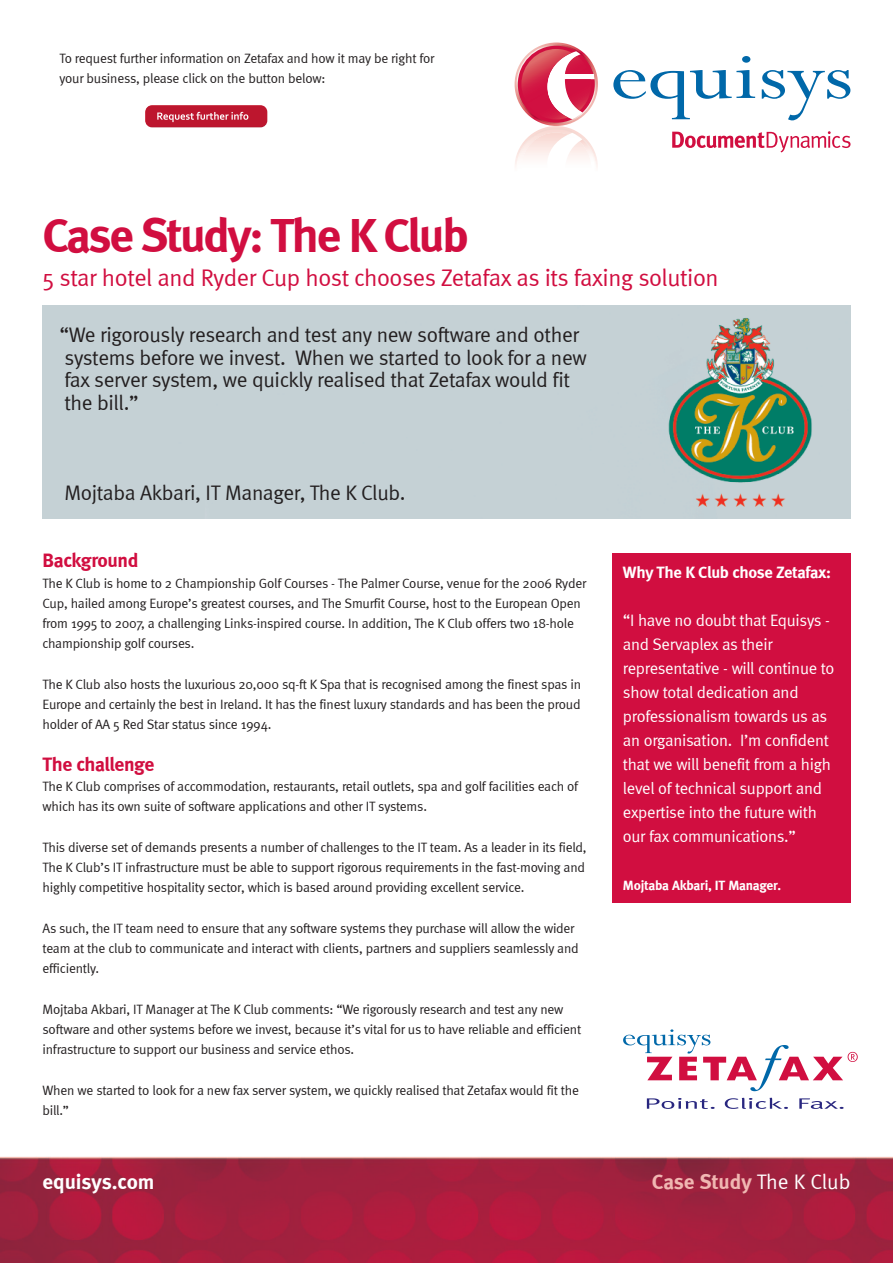
<style>
.page{position:relative;width:893px;height:1263px;background:#fff}
.page>*{position:absolute;margin:0;border:0;box-sizing:border-box;transform-origin:0 0}
.t1{font:700 48px "Meta";letter-spacing:-.045em;color:#d10e40}
.t2{font:24px "Meta";letter-spacing:-.015em;color:#d10e40}
.t3{font:21px/22.5px "Meta";letter-spacing:-.015em;color:#231f20}
.t4{font:700 21px "Meta";color:#f0b7b2}
.t5{font:700 21px "Meta";color:#fff}
.t6{font:700 19.5px "Meta";letter-spacing:-.025em;color:#d10e40}
.t7{font:16.5px/24px "Meta";letter-spacing:-.015em;color:#fff}
.t8{font:700 16.5px "Meta";letter-spacing:-.015em;color:#fff}
.t9{font:13.5px/20.2px "Meta";letter-spacing:-.015em;color:#231f20}
.t10{font:700 13.5px "Meta";letter-spacing:-.015em;color:#fff}
.s1{font-weight:400;color:#fff}
</style>
<div class="page">
<svg style="left:514px;top:126px;width:84px;height:83px"></svg>
<svg style="left:518px;top:129px;width:77px;height:77px"></svg>
<svg style="left:613px;top:56px;width:142px;height:63px"></svg>
<svg style="left:762px;top:70px;width:88px;height:50px"></svg>
<svg style="left:515px;top:43px;width:83px;height:83px"></svg>
<svg style="left:518px;top:46px;width:77px;height:77px"></svg>
<hr style="left:553px;top:75px;width:41px;height:4px;background:#fff">
<svg style="left:672px;top:131px;width:178px;height:21px"></svg>
<img style="left:0;top:1157px;width:893px;height:106px">
<img style="left:43px;top:305px;width:807px;height:213px">
<div style="left:612px;top:553px;width:238px;height:350px;background:#d10e40"></div>
<svg style="left:623px;top:1029px;width:235px;height:62px"></svg>
<svg style="left:647px;top:1098px;width:68px;height:11px"></svg>
<svg style="left:725px;top:1098px;width:63px;height:11px"></svg>
<svg style="left:799px;top:1098px;width:45px;height:11px"></svg>
<img style="left:145px;top:105px;width:123px;height:23px">
<img style="left:145px;top:105px;width:122px;height:23px;border-radius:7px">
<img style="left:157px;top:113px;width:31px;height:9px">
<p class="t9" style="left:60px;top:49px;width:376px">To request further information on Zetafax and how it may be right for your business, please click on the button below:</p>
<h1 class="t1" style="left:43px;top:216px;width:428px">Case Study: The K Club</h1>
<h2 class="t2" style="left:43px;top:268px;width:678px">5 star hotel and Ryder Cup host chooses Zetafax as its faxing solution</h2>
<h3 class="t3" style="left:60px;top:326px;width:529px">“We rigorously research and test any new software and other systems before we invest. When we started to look for a new fax server system, we quickly realised that Zetafax would fit the bill.”</h3>
<h3 class="t3" style="left:64px;top:483px;width:343px">Mojtaba Akbari, IT Manager, The K Club.</h3>
<h3 class="t6" style="left:43px;top:553px;width:97px">Background</h3>
<p class="t9" style="left:43px;top:574px;width:545px">The K Club is home to 2 Championship Golf Courses - The Palmer Course, venue for the 2006 Ryder Cup, hailed among Europe’s greatest courses, and The Smurfit Course, host to the European Open from 1995 to 2007, a challenging Links-inspired course. In addition, The K Club offers two 18-hole championship golf courses.</p>
<p class="t9" style="left:43px;top:675px;width:540px;text-align:justify">The K Club also hosts the luxurious 20,000 sq-ft K Spa that is recognised among the finest spas in Europe and certainly the best in Ireland. It has the finest luxury standards and has been the proud holder of AA 5 Red Star status since 1994.</p>
<h3 class="t6" style="left:43px;top:756px;width:113px">The challenge</h3>
<p class="t9" style="left:43px;top:777px;width:537px">The K Club comprises of accommodation, restaurants, retail outlets, spa and golf facilities each of which has its own suite of software applications and other IT systems.</p>
<p class="t9" style="left:43px;top:838px;width:546px">This diverse set of demands presents a number of challenges to the IT team. As a leader in its field,<br>The K Club’s IT infrastructure must be able to support rigorous requirements in the fast-moving and highly competitive hospitality sector, which is based around providing excellent service.</p>
<p class="t9" style="left:43px;top:919px;width:538px">As such, the IT team need to ensure that any software systems they purchase will allow the wider team at the club to communicate and interact with clients, partners and suppliers seamlessly and efficiently.</p>
<p class="t9" style="left:43px;top:1000px;width:540px">Mojtaba Akbari, IT Manager at The K Club comments: “We rigorously research and test any new software and other systems before we invest, because it’s vital for us to have reliable and efficient infrastructure to support our business and service ethos.</p>
<p class="t9" style="left:43px;top:1081px;width:538px">When we started to look for a new fax server system, we quickly realised that Zetafax would fit the bill.”</p>
<p class="t8" style="left:623px;top:566px;width:210px">Why The K Club chose Zetafax:</p>
<p class="t7" style="left:623px;top:609px;width:213px">“I have no doubt that Equisys - and Servaplex as their representative - will continue to show total dedication and professionalism towards us as an organisation. I’m confident that we will benefit from a high level of technical support and expertise into the future with our fax communications.”</p>
<p class="t10" style="left:623px;top:880px;width:160px">Mojtaba Akbari, IT Manager.</p>
<h3 class="t5" style="left:43px;top:1174px;width:114px">equisys.com</h3>
<h3 class="t4" style="left:652px;top:1174px;width:200px">Case Study <span class="s1">The K Club</span></h3>
</div>
